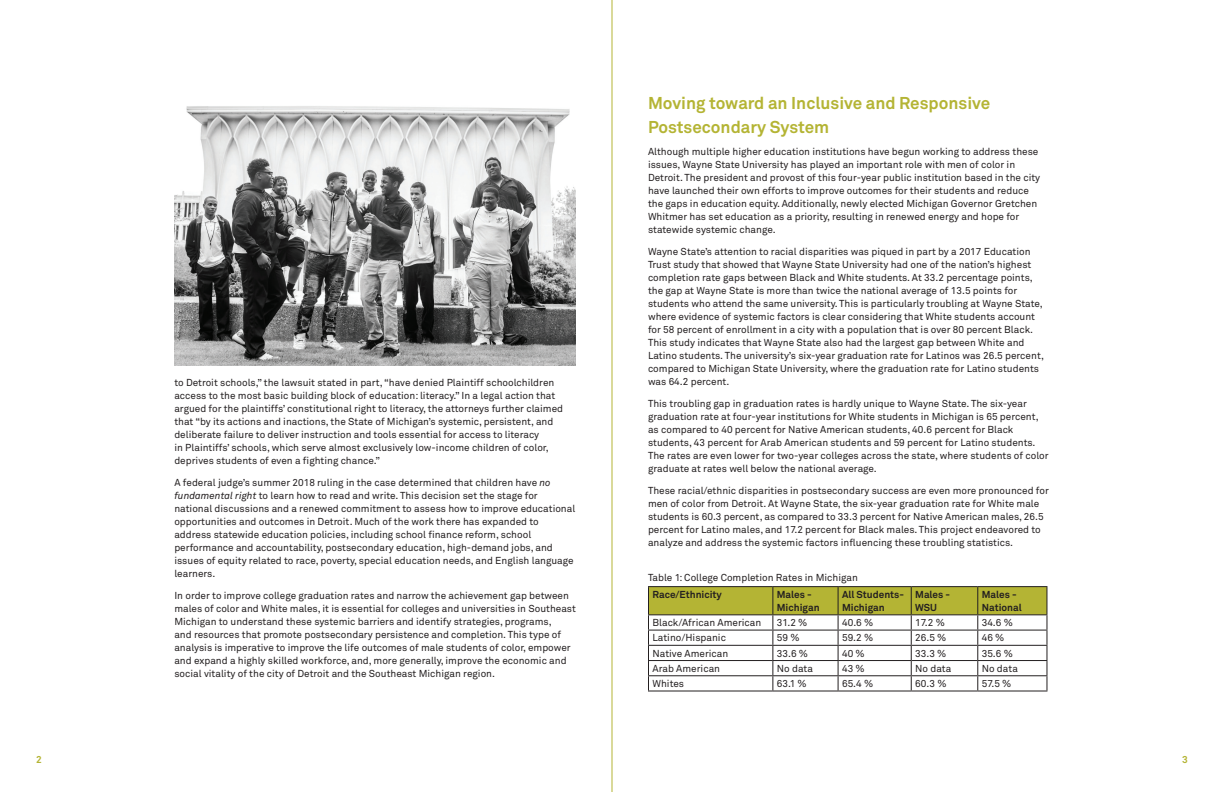
<style>
.page{position:relative;width:1224px;height:792px;background:#fff}
.page>*{position:absolute;margin:0;border:0;box-sizing:border-box;transform-origin:0 0}
.headers{font:700 17px/24px "Akkurat";color:#b4b434}
.body{font:10px/13px "Akkurat";color:#231f20}
.body-2{font:700 10px/13px "Akkurat";color:#231f20}
.t1{font:700 10px "Akkurat";color:#b4b434}
.s1{font-style:italic}
</style>
<div class="page">
<hr style="left:612px;top:0;width:1px;height:792px;background:#b4b434">
<img style="left:174px;top:106px;width:402px;height:260px">
<hr style="left:648px;top:586px;width:125px;height:1px;background:#231f20">
<hr style="left:773px;top:586px;width:65px;height:1px;background:#231f20">
<hr style="left:838px;top:586px;width:73px;height:1px;background:#231f20">
<hr style="left:911px;top:586px;width:67px;height:1px;background:#231f20">
<hr style="left:978px;top:586px;width:69px;height:1px;background:#231f20">
<svg style="left:648px;top:587px;width:399px;height:104px"></svg>
<hr style="left:648px;top:691px;width:125px;height:1px;background:#231f20">
<hr style="left:773px;top:691px;width:65px;height:1px;background:#231f20">
<hr style="left:838px;top:691px;width:73px;height:1px;background:#231f20">
<hr style="left:911px;top:691px;width:67px;height:1px;background:#231f20">
<hr style="left:978px;top:691px;width:69px;height:1px;background:#231f20">
<p class="body" style="left:174px;top:377px;width:390px">to Detroit schools,” the lawsuit stated in part, “have denied Plaintiff schoolchildren access to the most basic building block of education: literacy.” In a legal action that argued for the plaintiffs’ constitutional right to literacy, the attorneys further claimed that “by its actions and inactions, the State of Michigan’s systemic, persistent, and deliberate failure to deliver instruction and tools essential for access to literacy<br>in Plaintiffs’ schools, which serve almost exclusively low-income children of color, deprives students of even a fighting chance.”</p>
<p class="body" style="left:174px;top:477px;width:402px">A federal judge’s summer 2018 ruling in the case determined that children have <span class="s1">no fundamental right</span> to learn how to read and write. This decision set the stage for national discussions and a renewed commitment to assess how to improve educational opportunities and outcomes in Detroit. Much of the work there has expanded to address statewide education policies, including school finance reform, school performance and accountability, postsecondary education, high-demand jobs, and issues of equity related to race, poverty, special education needs, and English language learners.</p>
<p class="body" style="left:174px;top:590px;width:403px">In order to improve college graduation rates and narrow the achievement gap between males of color and White males, it is essential for colleges and universities in Southeast Michigan to understand these systemic barriers and identify strategies, programs,<br>and resources that promote postsecondary persistence and completion. This type of analysis is imperative to improve the life outcomes of male students of color, empower and expand a highly skilled workforce, and, more generally, improve the economic and social vitality of the city of Detroit and the Southeast Michigan region.</p>
<p class="headers" style="left:648px;top:92px;width:344px">Moving toward an Inclusive and Responsive<br>Postsecondary System</p>
<p class="body" style="left:648px;top:146px;width:394px">Although multiple higher education institutions have begun working to address these issues, Wayne State University has played an important role with men of color in Detroit. The president and provost of this four-year public institution based in the city have launched their own efforts to improve outcomes for their students and reduce the gaps in education equity. Additionally, newly elected Michigan Governor Gretchen Whitmer has set education as a priority, resulting in renewed energy and hope for statewide systemic change.</p>
<p class="body" style="left:648px;top:246px;width:397px">Wayne State’s attention to racial disparities was piqued in part by a 2017 Education Trust study that showed that Wayne State University had one of the nation’s highest completion rate gaps between Black and White students. At 33.2 percentage points, the gap at Wayne State is more than twice the national average of 13.5 points for students who attend the same university. This is particularly troubling at Wayne State, where evidence of systemic factors is clear considering that White students account for 58 percent of enrollment in a city with a population that is over 80 percent Black.<br>This study indicates that Wayne State also had the largest gap between White and Latino students. The university’s six-year graduation rate for Latinos was 26.5 percent, compared to Michigan State University, where the graduation rate for Latino students was 64.2 percent.</p>
<p class="body" style="left:648px;top:398px;width:402px">This troubling gap in graduation rates is hardly unique to Wayne State. The six-year graduation rate at four-year institutions for White students in Michigan is 65 percent, as compared to 40 percent for Native American students, 40.6 percent for Black students, 43 percent for Arab American students and 59 percent for Latino students.<br>The rates are even lower for two-year colleges across the state, where students of color graduate at rates well below the national average.</p>
<p class="body" style="left:648px;top:485px;width:402px">These racial/ethnic disparities in postsecondary success are even more pronounced for men of color from Detroit. At Wayne State, the six-year graduation rate for White male students is 60.3 percent, as compared to 33.3 percent for Native American males, 26.5 percent for Latino males, and 17.2 percent for Black males. This project endeavored to analyze and address the systemic factors influencing these troubling statistics.</p>
<p class="body" style="left:648px;top:572px;width:211px">Table 1: College Completion Rates in Michigan</p>
<p class="body-2" style="left:652px;top:588px;width:71px">Race/Ethnicity</p>
<p class="body-2" style="left:777px;top:588px;width:44px">Males -<br>Michigan</p>
<p class="body-2" style="left:842px;top:588px;width:64px">All Students-<br>Michigan</p>
<p class="body-2" style="left:915px;top:588px;width:36px">Males -<br>WSU</p>
<p class="body-2" style="left:982px;top:588px;width:42px">Males -<br>National</p>
<p class="body" style="left:652px;top:616px;width:110px">Black/African American</p>
<p class="body" style="left:777px;top:616px;width:32px">31.2 %</p>
<p class="body" style="left:842px;top:616px;width:33px">40.6 %</p>
<p class="body" style="left:915px;top:616px;width:31px">17.2 %</p>
<p class="body" style="left:982px;top:616px;width:33px">34.6 %</p>
<p class="body" style="left:652px;top:632px;width:75px">Latino/Hispanic</p>
<p class="body" style="left:777px;top:632px;width:24px">59 %</p>
<p class="body" style="left:842px;top:632px;width:33px">59.2 %</p>
<p class="body" style="left:915px;top:632px;width:33px">26.5 %</p>
<p class="body" style="left:982px;top:632px;width:24px">46 %</p>
<p class="body" style="left:652px;top:647px;width:77px">Native American</p>
<p class="body" style="left:777px;top:647px;width:33px">33.6 %</p>
<p class="body" style="left:842px;top:647px;width:24px">40 %</p>
<p class="body" style="left:915px;top:647px;width:33px">33.3 %</p>
<p class="body" style="left:982px;top:647px;width:33px">35.6 %</p>
<p class="body" style="left:652px;top:662px;width:69px">Arab American</p>
<p class="body" style="left:777px;top:662px;width:38px">No data</p>
<p class="body" style="left:842px;top:662px;width:24px">43 %</p>
<p class="body" style="left:915px;top:662px;width:38px">No data</p>
<p class="body" style="left:982px;top:662px;width:38px">No data</p>
<p class="body" style="left:652px;top:677px;width:33px">Whites</p>
<p class="body" style="left:777px;top:677px;width:31px">63.1 %</p>
<p class="body" style="left:842px;top:677px;width:33px">65.4 %</p>
<p class="body" style="left:915px;top:677px;width:33px">60.3 %</p>
<p class="body" style="left:982px;top:677px;width:31px">57.5 %</p>
<p class="t1" style="left:36px;top:753px;width:7px">2</p>
<p class="t1" style="left:1182px;top:753px;width:7px">3</p>
</div>
